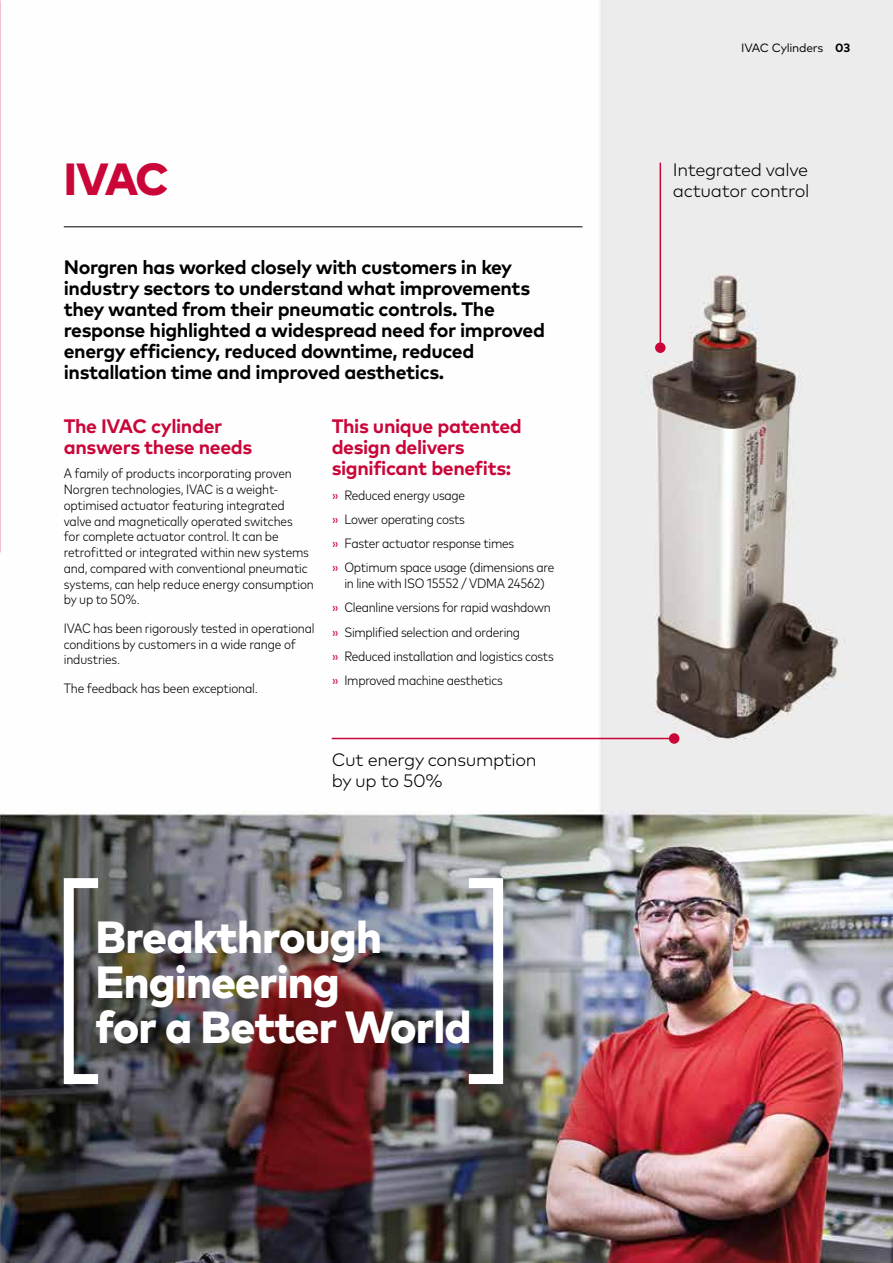
<style>
.page{position:relative;width:893px;height:1263px;background:#fff}
.page>*{position:absolute;margin:0;border:0;box-sizing:border-box;transform-origin:0 0}
.t1{font:800 45px/45px "Mark Pro";letter-spacing:-.02em;color:#fff}
.t2{font:800 45px "Mark Pro";color:#ca0538}
.t3{font:700 19.5px/21px "Mark Pro";letter-spacing:-.02em;color:#000}
.t4{font:700 19.5px/21px "Mark Pro";letter-spacing:-.02em;color:#ca0538}
.t5{font:300 18px/21px "Mark Pro";letter-spacing:-.02em;color:#000}
.t6{font:300 condensed 13.5px/15.8px "Mark Pro";letter-spacing:-.02em;color:#000}
.t7{font:12px "Mark Pro";letter-spacing:-.02em;color:#000}
.s1{font-weight:400;font-stretch:normal;color:#ca0538}
.s2{font-weight:700}
</style>
<div class="page">
<img style="left:0;top:0;width:893px;height:1263px">
<svg style="left:64px;top:878px;width:34px;height:206px"></svg>
<img style="left:469px;top:878px;width:34px;height:206px">
<hr style="left:64px;top:226px;width:519px;height:1px;background:#000">
<hr style="left:332px;top:738px;width:342px;height:1px;background:#ca0538">
<div style="left:669px;top:733px;width:10px;height:11px;background:#ca0538;border-radius:50%"></div>
<hr style="left:660px;top:163px;width:1px;height:185px;background:#ca0538">
<div style="left:655px;top:342px;width:11px;height:11px;background:#ca0538;border-radius:50%"></div>
<h1 class="t2" style="left:64px;top:144px;width:107px">IVAC</h1>
<p class="t3" style="left:64px;top:255px;width:483px">Norgren has worked closely with customers in key industry sectors to understand what improvements they wanted from their pneumatic controls. The response highlighted a widespread need for improved energy efficiency, reduced downtime, reduced installation time and improved aesthetics.</p>
<h2 class="t4" style="left:64px;top:414px;width:190px">The IVAC cylinder answers these needs</h2>
<p class="t6" style="left:64px;top:465px;width:252px">A family of products incorporating proven Norgren technologies, IVAC is a weight&shy;optimised actuator featuring integrated valve and magnetically operated switches<br>for complete actuator control. It can be retrofitted or integrated within new systems and, compared with conventional pneumatic systems, can help reduce energy consumption by up to 50%.</p>
<p class="t6" style="left:64px;top:619px;width:252px">IVAC has been rigorously tested in operational conditions by customers in a wide range of industries.</p>
<p class="t6" style="left:64px;top:679px;width:196px">The feedback has been exceptional.</p>
<h2 class="t4" style="left:332px;top:414px;width:192px">This unique patented design delivers significant benefits:</h2>
<p class="t6" style="left:332px;top:482px;width:224px;line-height:24.3px"><span class="s1">»</span> Reduced energy usage<br><span class="s1">»</span> Lower operating costs<br><span class="s1">»</span> Faster actuator response times<br><span class="s1">»</span> Optimum space usage (dimensions are</p>
<p class="t6" style="left:332px;top:570px;width:224px;line-height:24.3px;text-indent:13px">in line with ISO 15552 / VDMA 24562) <span class="s1">»</span> Cleanline versions for rapid washdown <span class="s1">»</span> Simplified selection and ordering<br><span class="s1">»</span> Reduced installation and logistics costs <span class="s1">»</span> Improved machine aesthetics</p>
<h3 class="t5" style="left:332px;top:747px;width:206px">Cut energy consumption by up to 50%</h3>
<h1 class="t1" style="left:96px;top:910px;width:378px">Breakthrough<br>Engineering<br>for a Better World</h1>
<p class="t7" style="left:741px;top:39px;width:111px">IVAC Cylinders <span class="s2">03</span></p>
<h3 class="t5" style="left:673px;top:158px;width:138px">Integrated valve actuator control</h3>
</div>
